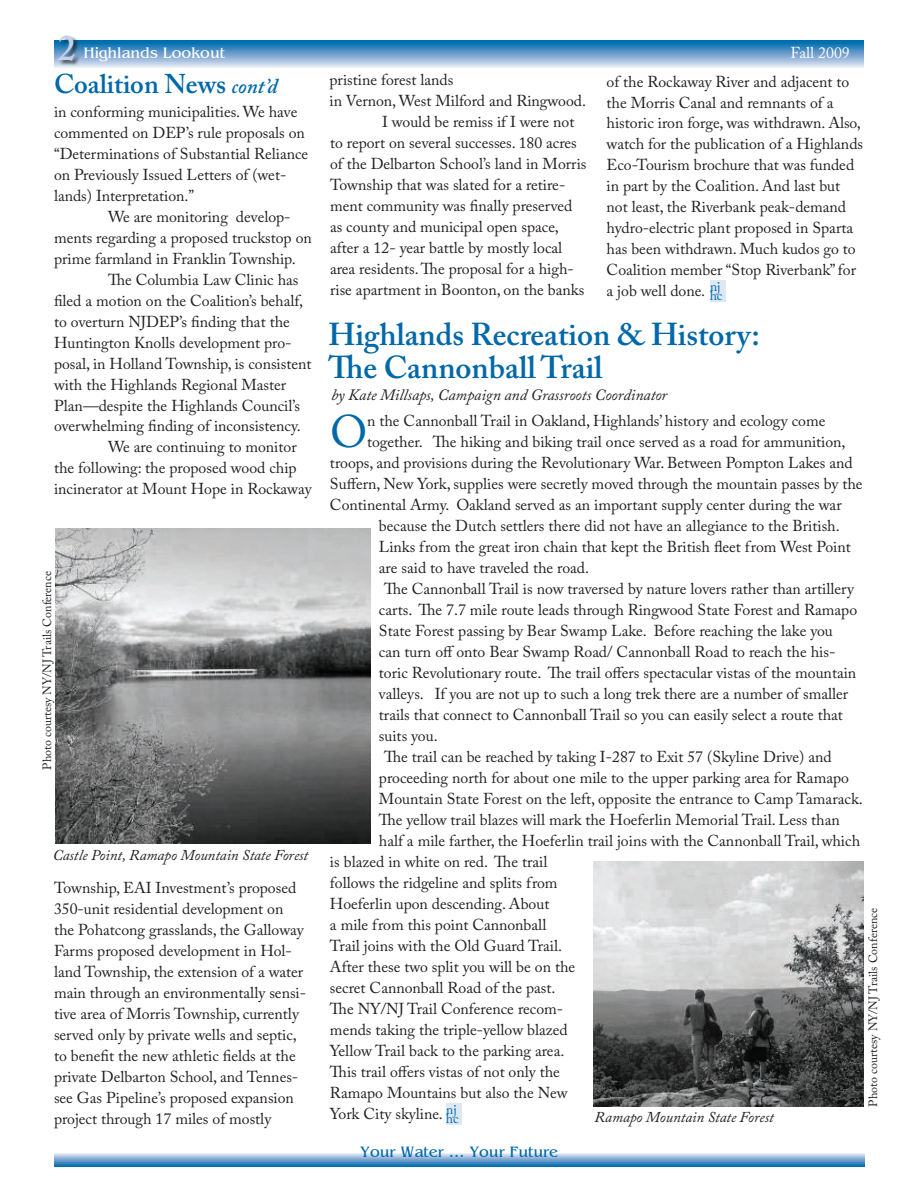
<style>
.page{position:relative;width:918px;height:1188px;background:#fff}
.page>*{position:absolute;margin:0;border:0;box-sizing:border-box;transform-origin:0 0}
.t1{font:45.3px "Adobe Caslon Pro";color:#0068a9}
.t2{font:600 36px "Adobe Caslon Pro";color:#c2d3e9}
.t3{font:600 31.5px/33px "Adobe Caslon Pro";color:#0068a9}
.t4{font:600 27px "Adobe Caslon Pro";color:#0068a9}
.t5{font:15.75px/21px "Adobe Caslon Pro";color:#231f20}
.t6{font:italic 15.75px "Adobe Caslon Pro";color:#231f20}
.t7{font:15.75px "Benguiat";color:#0068a9}
.t8{font:15.75px "Benguiat";color:#fff}
.t9{font:15.75px "Adobe Caslon Pro";color:#fff}
.t10{font:italic 15px "Adobe Caslon Pro";color:#231f20}
.t11{font:13.5px "Adobe Caslon Pro";color:#0068a9}
.t12{font:12px "Adobe Caslon Pro";color:#231f20}
.s1{font-style:italic;font-size:21px}
</style>
<div class="page">
<svg style="left:55px;top:1153px;width:810px;height:14px;background:#71a6cf"></svg>
<div style="left:55px;top:40px;width:808px;height:28px;background:linear-gradient(to bottom,#0060a8,#e2e2f2)"></div>
<div style="left:57px;top:35px;width:143px;height:78px;background:#231f20;opacity:.75"></div>
<div style="left:446px;top:1104px;width:16px;height:21px;background:#dee8f3"></div>
<div style="left:710px;top:281px;width:16px;height:21px;background:#dee8f3"></div>
<img style="left:55px;top:529px;width:315px;height:315px">
<img style="left:593px;top:861px;width:270px;height:245px">
<h2 class="t2" style="left:58px;top:27px;width:19px">2</h2>
<p class="t8" style="left:83px;top:44px;width:143px">Highlands Lookout</p>
<p class="t9" style="left:791px;top:43px;width:61px">Fall 2009</p>
<h3 class="t4" style="left:54px;top:68px;width:225px">Coalition News <span class="s1">cont’d</span></h3>
<p class="t5" style="left:330px;top:69px;width:125px">pristine forest lands</p>
<p class="t5" style="left:330px;top:90px;width:258px">in Vernon, West Milford and Ringwood.</p>
<p class="t5" style="left:382px;top:111px;width:194px">I would be remiss if I were not</p>
<p class="t5" style="left:330px;top:132px;width:248px">to report on several successes. 180 acres</p>
<p class="t5" style="left:330px;top:153px;width:258px">of the Delbarton School’s land in Morris</p>
<p class="t5" style="left:330px;top:174px;width:237px">Township that was slated for a retire-</p>
<p class="t5" style="left:330px;top:195px;width:244px">ment community was finally preserved</p>
<p class="t5" style="left:330px;top:216px;width:230px">as county and municipal open space,</p>
<p class="t5" style="left:330px;top:237px;width:234px">after a 12- year battle by mostly local</p>
<p class="t5" style="left:330px;top:258px;width:245px">area residents. The proposal for a high-</p>
<p class="t5" style="left:330px;top:279px;width:256px">rise apartment in Boonton, on the banks</p>
<p class="t5" style="left:607px;top:71px;width:258px">of the Rockaway River and adjacent to the Morris Canal and remnants of a historic iron forge, was withdrawn. Also, watch for the publication of a Highlands Eco-Tourism brochure that was funded in part by the Coalition. And last but not least, the Riverbank peak-demand hydro-electric plant proposed in Sparta has been withdrawn. Much kudos go to Coalition member “Stop Riverbank” for a job well done. <sup>nj</sup></p>
<p class="t5" style="left:54px;top:101px;width:256px">in conforming municipalities. We have commented on DEP’s rule proposals on “Determinations of Substantial Reliance on Previously Issued Letters of (wet&shy;lands) Interpretation.”</p>
<p class="t5" style="left:54px;top:206px;width:259px;text-indent:54px">We are monitoring develop&shy;ments regarding a proposed truckstop on prime farmland in Franklin Township.</p>
<p class="t5" style="left:108px;top:269px;width:192px">The Columbia Law Clinic has</p>
<p class="t5" style="left:54px;top:290px;width:251px">filed a motion on the Coalition’s behalf,</p>
<p class="t5" style="left:54px;top:311px;width:237px">to overturn NJDEP’s finding that the</p>
<p class="t5" style="left:54px;top:332px;width:239px">Huntington Knolls development pro-</p>
<p class="t5" style="left:54px;top:353px;width:259px">posal, in Holland Township, is consistent</p>
<p class="t5" style="left:54px;top:374px;width:234px">with the Highlands Regional Master</p>
<p class="t5" style="left:54px;top:395px;width:248px">Plan—despite the Highlands Council’s</p>
<p class="t5" style="left:54px;top:416px;width:248px">overwhelming finding of inconsistency.</p>
<p class="t5" style="left:108px;top:437px;width:190px">We are continuing to monitor</p>
<p class="t5" style="left:54px;top:458px;width:244px">the following: the proposed wood chip</p>
<p class="t5" style="left:54px;top:479px;width:259px">incinerator at Mount Hope in Rockaway</p>
<p class="t11" style="left:710px;top:287px;width:14px">hc</p>
<h3 class="t3" style="left:328px;top:317px;width:433px">Highlands Recreation &amp; History:<br>The Cannonball Trail</h3>
<p class="t6" style="left:331px;top:385px;width:337px">by Kate Millsaps, Campaign and Grassroots Coordinator</p>
<h1 class="t1" style="left:330px;top:405px;width:39px">O</h1>
<p class="t5" style="left:367px;top:411px;width:460px">n the Cannonball Trail in Oakland, Highlands’ history and ecology come</p>
<p class="t5" style="left:367px;top:432px;width:480px">together. The hiking and biking trail once served as a road for ammunition,</p>
<p class="t5" style="left:330px;top:453px;width:524px">troops, and provisions during the Revolutionary War. Between Pompton Lakes and</p>
<p class="t5" style="left:330px;top:473px;width:534px">Suffern, New York, supplies were secretly moved through the mountain passes by the</p>
<p class="t5" style="left:330px;top:494px;width:513px">Continental Army. Oakland served as an important supply center during the war</p>
<p class="t5" style="left:379px;top:515px;width:462px">because the Dutch settlers there did not have an allegiance to the British.</p>
<p class="t5" style="left:379px;top:536px;width:473px">Links from the great iron chain that kept the British fleet from West Point</p>
<p class="t5" style="left:379px;top:557px;width:212px">are said to have traveled the road.</p>
<p class="t5" style="left:384px;top:578px;width:471px">The Cannonball Trail is now traversed by nature lovers rather than artillery</p>
<p class="t5" style="left:379px;top:599px;width:480px">carts. The 7.7 mile route leads through Ringwood State Forest and Ramapo</p>
<p class="t5" style="left:379px;top:620px;width:455px">State Forest passing by Bear Swamp Lake. Before reaching the lake you</p>
<p class="t5" style="left:379px;top:641px;width:458px">can turn off onto Bear Swamp Road/ Cannonball Road to reach the his-</p>
<p class="t5" style="left:379px;top:662px;width:479px">toric Revolutionary route. The trail offers spectacular vistas of the mountain</p>
<p class="t5" style="left:379px;top:683px;width:471px">valleys. If you are not up to such a long trek there are a number of smaller</p>
<p class="t5" style="left:379px;top:704px;width:466px">trails that connect to Cannonball Trail so you can easily select a route that</p>
<p class="t5" style="left:379px;top:725px;width:60px">suits you.</p>
<p class="t5" style="left:384px;top:746px;width:449px">The trail can be reached by taking I-287 to Exit 57 (Skyline Drive) and</p>
<p class="t5" style="left:379px;top:767px;width:472px">proceeding north for about one mile to the upper parking area for Ramapo</p>
<p class="t5" style="left:379px;top:788px;width:485px">Mountain State Forest on the left, opposite the entrance to Camp Tamarack.</p>
<p class="t5" style="left:379px;top:809px;width:462px">The yellow trail blazes will mark the Hoeferlin Memorial Trail. Less than</p>
<p class="t5" style="left:379px;top:830px;width:483px">half a mile farther, the Hoeferlin trail joins with the Cannonball Trail, which</p>
<p class="t5" style="left:330px;top:851px;width:219px">is blazed in white on red. The trail</p>
<p class="t5" style="left:330px;top:872px;width:229px">follows the ridgeline and splits from</p>
<p class="t5" style="left:330px;top:893px;width:221px">Hoeferlin upon descending. About</p>
<p class="t5" style="left:330px;top:914px;width:218px">a mile from this point Cannonball</p>
<p class="t5" style="left:330px;top:935px;width:234px">Trail joins with the Old Guard Trail.</p>
<p class="t5" style="left:330px;top:956px;width:247px">After these two split you will be on the</p>
<p class="t5" style="left:330px;top:977px;width:227px">secret Cannonball Road of the past.</p>
<p class="t5" style="left:330px;top:998px;width:235px">The NY/NJ Trail Conference recom-</p>
<p class="t5" style="left:330px;top:1019px;width:239px">mends taking the triple-yellow blazed</p>
<p class="t5" style="left:330px;top:1040px;width:236px">Yellow Trail back to the parking area.</p>
<p class="t5" style="left:330px;top:1061px;width:232px">This trail offers vistas of not only the</p>
<p class="t5" style="left:330px;top:1082px;width:239px">Ramapo Mountains but also the New</p>
<p class="t5" style="left:330px;top:1103px;width:128px">York City skyline. <sup>nj</sup></p>
<p class="t12" style="left:40px;top:770px;width:200px;rotate:-90deg">Photo courtesy NY/NJ Trails Conference</p>
<p class="t10" style="left:53px;top:846px;width:257px">Castle Point, Ramapo Mountain State Forest</p>
<p class="t5" style="left:54px;top:878px;width:254px">Township, EAI Investment’s proposed 350-unit residential development on the Pohatcong grasslands, the Galloway Farms proposed development in Hol&shy;land Township, the extension of a water main through an environmentally sensi&shy;tive area of Morris Township, currently served only by private wells and septic, to benefit the new athletic fields at the private Delbarton School, and Tennes&shy;see Gas Pipeline’s proposed expansion project through 17 miles of mostly</p>
<p class="t12" style="left:866px;top:1107px;width:200px;rotate:-90deg">Photo courtesy NY/NJ Trails Conference</p>
<p class="t10" style="left:595px;top:1108px;width:181px">Ramapo Mountain State Forest</p>
<p class="t11" style="left:446px;top:1110px;width:14px">hc</p>
<p class="t7" style="left:361px;top:1144px;width:199px">Your Water … Your Future</p>
</div>
